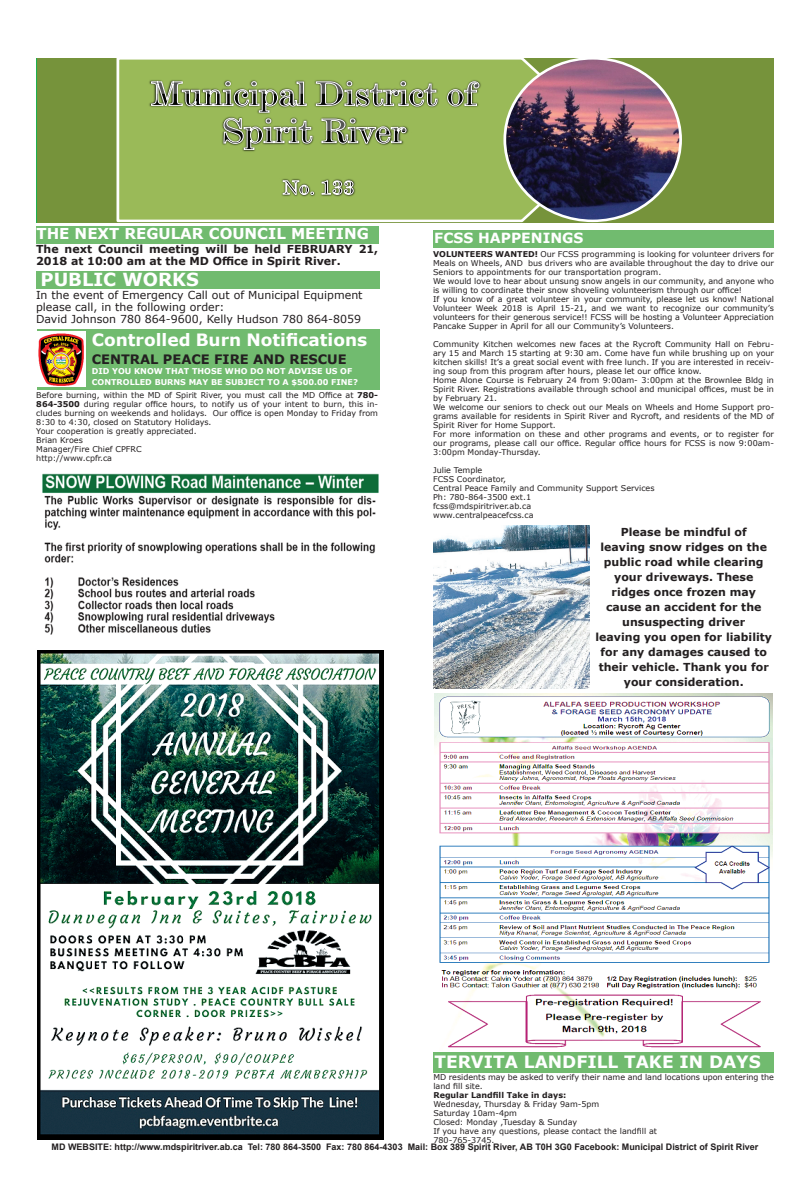
<style>
.page{position:relative;width:810px;height:1188px;background:#fff}
.page>*{position:absolute;margin:0;border:0;box-sizing:border-box;transform-origin:0 0}
.t1{font:700 18px "Verdana";color:#fff}
.t2{font:700 17px "Verdana";color:#fff}
.t3{font:700 15px "Verdana";color:#fff}
.t4{font:700 14px "Verdana";color:#fff}
.t5{font:700 13px "Verdana";color:#231f20}
.t6{font:700 11px/15px "Verdana";color:#231f20}
.t7{font:11px/12px "Verdana";color:#231f20}
.t8{font:700 9px "Arial";color:#231f20}
.t9{font:8px/9px "Verdana";color:#231f20}
.t10{font:700 8px/11px "Verdana";color:#fff}
.t11{font:700 8px "Verdana";color:#231f20}
.s1{font-weight:700}
</style>
<div class="page">
<div style="left:36px;top:226px;width:343px;height:17px;background:#71bb6f"></div>
<div style="left:36px;top:272px;width:344px;height:17px;background:#71bb6f"></div>
<div style="left:38px;top:58px;width:736px;height:165px;background:#76933b"></div>
<svg style="left:116px;top:58px;width:481px;height:165px;background:#a7c26f"></svg>
<div style="left:126px;top:60px;width:378px;height:77px;background:#9aba58"></div>
<img style="left:248px;top:196px;width:60px;height:27px">
<img style="left:267px;top:196px;width:72px;height:17px">
<img style="left:339px;top:196px;width:37px;height:17px">
<svg style="left:151px;top:77px;width:329px;height:119px;background:#96b060"></svg>
<img style="left:504px;top:58px;width:178px;height:164px">
<div style="left:37px;top:329px;width:343px;height:61px;background:#71bb6f"></div>
<img style="left:37px;top:332px;width:49px;height:55px">
<div style="left:433px;top:230px;width:341px;height:18px;background:#71bb6f"></div>
<div style="left:433px;top:1052px;width:341px;height:20px;background:#71bb6f"></div>
<img style="left:42px;top:473px;width:337px;height:162px">
<img style="left:37px;top:650px;width:347px;height:490px">
<img style="left:435px;top:693px;width:338px;height:355px">
<img style="left:433px;top:526px;width:157px;height:162px">
<h3 class="t3" style="left:37px;top:223px;width:334px">THE NEXT REGULAR COUNCIL MEETING</h3>
<h1 class="t1" style="left:41px;top:267px;width:160px">PUBLIC WORKS</h1>
<h3 class="t6" style="left:36px;top:243px;width:344px;line-height:12px">The next Council meeting will be held FEBRUARY 21,<br>2018 at 10:00 am at the MD Office in Spirit River.</h3>
<h3 class="t7" style="left:36px;top:289px;width:328px">In the event of Emergency Call out of Municipal Equipment please call, in the following order:<br>David Johnson 780 864-9600, Kelly Hudson 780 864-8059</h3>
<h2 class="t2" style="left:92px;top:328px;width:277px">Controlled Burn Notifications</h2>
<h3 class="t5" style="left:92px;top:350px;width:256px">CENTRAL PEACE FIRE AND RESCUE</h3>
<p class="t10" style="left:92px;top:365px;width:268px">DID YOU KNOW THAT THOSE WHO DO NOT ADVISE US OF<br>CONTROLLED BURNS MAY BE SUBJECT TO A $500.00 FINE?</p>
<p class="t9" style="left:36px;top:391px;width:343px">Before burning, within the MD of Spirit River, you must call the MD Office at <span class="s1">780- 864-3500</span> during regular office hours, to notify us of your intent to burn, this in&shy;cludes burning on weekends and holidays. Our office is open Monday to Friday from 8:30 to 4:30, closed on Statutory Holidays.<br>Your cooperation is greatly appreciated.<br>Brian Kroes<br>Manager/Fire Chief CPFRC<br>http://www.cpfr.ca</p>
<h3 class="t4" style="left:434px;top:228px;width:151px">FCSS HAPPENINGS</h3>
<p class="t9" style="left:433px;top:250px;width:342px"><span class="s1">VOLUNTEERS WANTED!</span> Our FCSS programming is looking for volunteer drivers for Meals on Wheels, AND bus drivers who are available throughout the day to drive our Seniors to appointments for our transportation program.<br>We would love to hear about unsung snow angels in our community, and anyone who is willing to coordinate their snow shoveling volunteerism through our office!<br>If you know of a great volunteer in your community, please let us know! National Volunteer Week 2018 is April 15-21, and we want to recognize our community’s volunteers for their generous service!! FCSS will be hosting a Volunteer Appreciation Pancake Supper in April for all our Community’s Volunteers.</p>
<p class="t9" style="left:433px;top:340px;width:342px">Community Kitchen welcomes new faces at the Rycroft Community Hall on Febru&shy;ary 15 and March 15 starting at 9:30 am. Come have fun while brushing up on your kitchen skills! It’s a great social event with free lunch. If you are interested in receiv&shy;ing soup from this program after hours, please let our office know.<br>Home Alone Course is February 24 from 9:00am- 3:00pm at the Brownlee Bldg in Spirit River. Registrations available through school and municipal offices, must be in by February 21.<br>We welcome our seniors to check out our Meals on Wheels and Home Support pro&shy;grams available for residents in Spirit River and Rycroft, and residents of the MD of Spirit River for Home Support.<br>For more information on these and other programs and events, or to register for our programs, please call our office. Regular office hours for FCSS is now 9:00am-3:00pm Monday-Thursday.</p>
<p class="t9" style="left:433px;top:466px;width:223px">Julie Temple<br>FCSS Coordinator,<br>Central Peace Family and Community Support Services<br>Ph: 780-864-3500 ext.1<br>fcss@mdspiritriver.ab.ca<br>www.centralpeacefcss.ca</p>
<p class="t6" style="left:596px;top:524px;width:178px;text-align:center">Please be mindful of<br>leaving snow ridges on the public road while clearing your driveways. These ridges once frozen may cause an accident for the unsuspecting driver<br>leaving you open for liability for any damages caused to their vehicle. Thank you for your consideration.</p>
<h2 class="t2" style="left:434px;top:1050px;width:328px">TERVITA LANDFILL TAKE IN DAYS</h2>
<p class="t9" style="left:433px;top:1072px;width:342px">MD residents may be asked to verify their name and land locations upon entering the land fill site.</p>
<p class="t11" style="left:433px;top:1089px;width:134px">Regular Landfill Take in days:</p>
<p class="t9" style="left:433px;top:1099px;width:225px">Wednesday, Thursday &amp; Friday 9am-5pm<br>Saturday 10am-4pm<br>Closed: Monday ,Tuesday &amp; Sunday<br>If you have any questions, please contact the landfill at<br>780-765-3745.</p>
<p class="t8" style="left:52px;top:1141px;width:708px">MD WEBSITE: http://www.mdspiritriver.ab.ca Tel: 780 864-3500 Fax: 780 864-4303 Mail: Box 389 Spirit River, AB T0H 3G0 Facebook: Municipal District of Spirit River</p>
</div>
